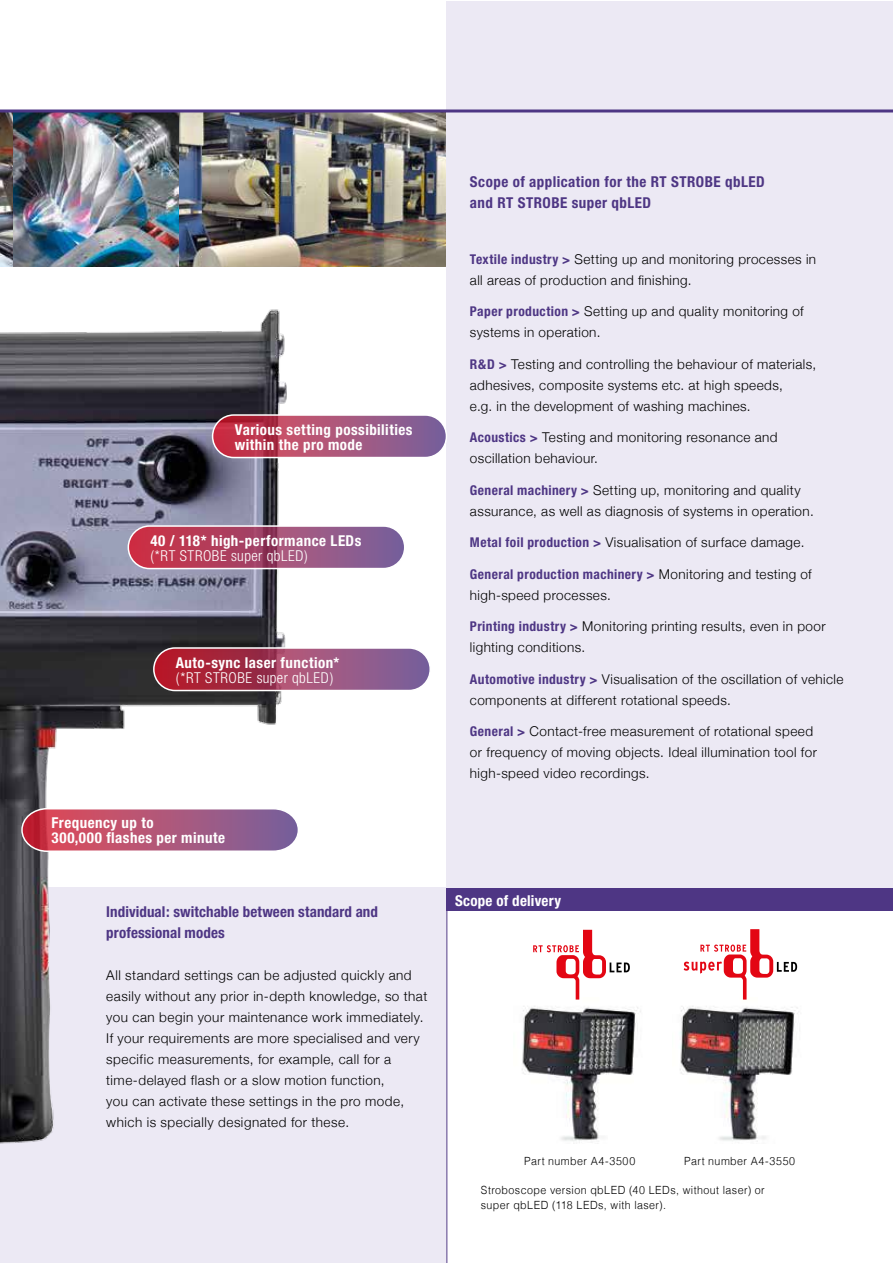
<style>
.page{position:relative;width:893px;height:1263px;background:#fff}
.page>*{position:absolute;margin:0;border:0;box-sizing:border-box;transform-origin:0 0}
.t1{font:700 condensed 15px/15px "Helvetica Neue";letter-spacing:.03em;color:#fff}
.t2{font:700 condensed 15px/21px "Helvetica Neue";letter-spacing:.02em;color:#4e3684}
.t3{font:300 condensed 15px "Helvetica Neue";letter-spacing:.04em;color:#fff}
.t4{font:300 13.5px/21px "Helvetica Neue";letter-spacing:.03em;color:#000}
.t5{font:300 11.25px/15px "Helvetica";letter-spacing:.04em;color:#000;scale:.95 1}
.s1{font-weight:700;font-stretch:condensed;color:#4e3684}
</style>
<div class="page">
<div style="left:0;top:888px;width:892px;height:375px;background:#ece9f4"></div>
<img style="left:0;top:309px;width:313px;height:835px">
<img style="left:0;top:112px;width:446px;height:155px">
<div style="left:446px;top:1px;width:446px;height:1185px;background:#ece9f4"></div>
<hr style="left:0;top:109px;width:892px;height:3px;background:#4e3684">
<div style="left:447px;top:910px;width:445px;height:353px;background:#fff"></div>
<div style="left:446px;top:889px;width:446px;height:22px;background:#4e3684"></div>
<hr style="left:446px;top:889px;width:1px;height:374px;background:#4e3684">
<svg style="left:154px;top:648px;width:276px;height:42px"></svg>
<div style="left:153px;top:647px;width:278px;height:44px;border:2px solid #fff;border-radius:21px"></div>
<svg style="left:128px;top:526px;width:277px;height:42px"></svg>
<div style="left:128px;top:525px;width:277px;height:44px;border:2px solid #fff;border-radius:21px"></div>
<svg style="left:213px;top:415px;width:233px;height:42px"></svg>
<div style="left:212px;top:414px;width:235px;height:44px;border:2px solid #fff;border-radius:21px"></div>
<svg style="left:21px;top:807px;width:279px;height:46px"></svg>
<img style="left:522px;top:999px;width:119px;height:145px">
<svg style="left:533px;top:930px;width:97px;height:69px"></svg>
<img style="left:680px;top:999px;width:118px;height:143px">
<svg style="left:684px;top:929px;width:113px;height:70px"></svg>
<p class="t1" style="left:235px;top:422px;width:179px">Various setting possibilities within the pro mode</p>
<p class="t1" style="left:150px;top:533px;width:213px">40 / 118* high-performance LEDs</p>
<p class="t3" style="left:150px;top:547px;width:159px">(*RT STROBE super qbLED)</p>
<p class="t1" style="left:176px;top:654px;width:165px">Auto-sync laser function*</p>
<p class="t3" style="left:176px;top:669px;width:159px">(*RT STROBE super qbLED)</p>
<p class="t1" style="left:51px;top:815px;width:175px">Frequency up to<br>300,000 flashes per minute</p>
<p class="t2" style="left:106px;top:901px;width:273px">Individual: switchable between standard and professional modes</p>
<p class="t4" style="left:106px;top:964px;width:323px">All standard settings can be adjusted quickly and easily without any prior in-depth knowledge, so that you can begin your maintenance work immediately.<br>If your requirements are more specialised and very specific measurements, for example, call for a time-delayed flash or a slow motion function,<br>you can activate these settings in the pro mode, which is specially designated for these.</p>
<p class="t2" style="left:470px;top:171px;width:296px">Scope of application for the RT STROBE qbLED and RT STROBE super qbLED</p>
<p class="t4" style="left:470px;top:248px;width:348px"><span class="s1">Textile industry &gt;</span> Setting up and monitoring processes in all areas of production and finishing.</p>
<p class="t4" style="left:470px;top:301px;width:335px"><span class="s1">Paper production &gt;</span> Setting up and quality monitoring of systems in operation.</p>
<p class="t4" style="left:470px;top:353px;width:348px"><span class="s1">R&amp;D &gt;</span> Testing and controlling the behaviour of materials, adhesives, composite systems etc. at high speeds,<br>e.g. in the development of washing machines.</p>
<p class="t4" style="left:470px;top:427px;width:309px"><span class="s1">Acoustics &gt;</span> Testing and monitoring resonance and oscillation behaviour.</p>
<p class="t4" style="left:470px;top:479px;width:345px"><span class="s1">General machinery &gt;</span> Setting up, monitoring and quality assurance, as well as diagnosis of systems in operation.</p>
<p class="t4" style="left:470px;top:532px;width:336px"><span class="s1">Metal foil production &gt;</span> Visualisation of surface damage.</p>
<p class="t4" style="left:470px;top:563px;width:343px"><span class="s1">General production machinery &gt;</span> Monitoring and testing of high-speed processes.</p>
<p class="t4" style="left:470px;top:616px;width:357px"><span class="s1">Printing industry &gt;</span> Monitoring printing results, even in poor lighting conditions.</p>
<p class="t4" style="left:470px;top:668px;width:375px"><span class="s1">Automotive industry &gt;</span> Visualisation of the oscillation of vehicle components at different rotational speeds.</p>
<p class="t4" style="left:470px;top:721px;width:348px"><span class="s1">General &gt;</span> Contact-free measurement of rotational speed or frequency of moving objects. Ideal illumination tool for high-speed video recordings.</p>
<p class="t1" style="left:455px;top:892px;width:108px">Scope of delivery</p>
<p class="t5" style="left:524px;top:1154px;width:118px">Part number A4-3500</p>
<p class="t5" style="left:684px;top:1154px;width:118px">Part number A4-3550</p>
<p class="t5" style="left:481px;top:1183px;width:300px">Stroboscope version qbLED (40 LEDs, without laser) or super qbLED (118 LEDs, with laser).</p>
</div>
